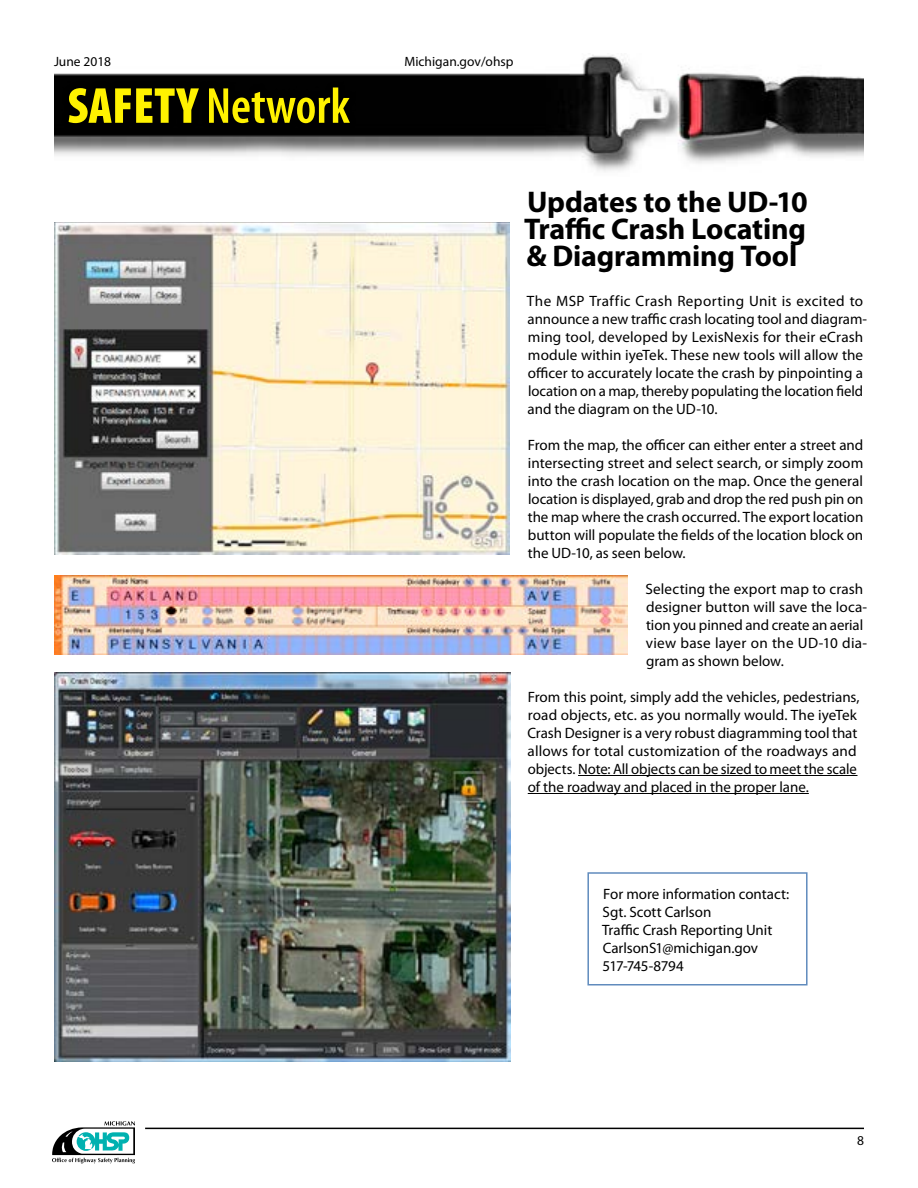
<style>
.page{position:relative;width:918px;height:1188px;background:#fff}
.page>*{position:absolute;margin:0;border:0;box-sizing:border-box;transform-origin:0 0}
.t1{font:600 condensed 51px "Myriad Pro";color:#fff200}
.t2{font:700 30px/27px "Myriad Pro";letter-spacing:-.005em;color:#000;text-align:justify}
.t3{font:15px/18px "Myriad Pro";color:#000}
.t4{font:13.5px "Myriad Pro";color:#000}
.s1{font-weight:900}
</style>
<div class="page">
<img style="left:54px;top:55px;width:810px;height:117px">
<div style="left:62px;top:81px;width:294px;height:48px;background:#000"></div>
<svg style="left:52px;top:1121px;width:83px;height:43px"></svg>
<hr style="left:145px;top:1128px;width:719px;height:1px;background:#000">
<img style="left:54px;top:222px;width:455px;height:333px">
<hr style="left:578px;top:775px;width:280px;height:1px;background:#000">
<hr style="left:528px;top:793px;width:281px;height:1px;background:#000">
<img style="left:54px;top:672px;width:457px;height:390px">
<img style="left:54px;top:576px;width:573px;height:78px">
<div style="left:587px;top:872px;width:221px;height:114px;border:2px solid #608bbd"></div>
<p class="t4" style="left:54px;top:53px;width:59px">June 2018</p>
<p class="t4" style="left:404px;top:53px;width:111px">Michigan.gov/ohsp</p>
<h1 class="t1" style="left:68px;top:74px;width:284px"><span class="s1">SAFETY</span> Network</h1>
<h2 class="t2" style="left:524px;top:187px;width:285px">Updates to the UD-10<br>Traffic Crash Locating &amp; Diagramming Tool</h2>
<p class="t3" style="left:527px;top:292px;width:342px">The MSP Traffic Crash Reporting Unit is excited to announce a new traffic crash locating tool and diagram&shy;ming tool, developed by LexisNexis for their eCrash module within iyeTek. These new tools will allow the officer to accurately locate the crash by pinpointing a location on a map, thereby populating the location field and the diagram on the UD-10.</p>
<p class="t3" style="left:528px;top:436px;width:337px;text-align:justify">From the map, the officer can either enter a street and intersecting street and select search, or simply zoom into the crash location on the map. Once the general location is displayed, grab and drop the red push pin on the map where the crash occurred. The export location button will populate the fields of the location block on the UD-10, as seen below.</p>
<p class="t3" style="left:646px;top:580px;width:223px">Selecting the export map to crash designer button will save the loca&shy;tion you pinned and create an aerial view base layer on the UD-10 dia&shy;gram as shown below.</p>
<p class="t3" style="left:527px;top:688px;width:334px">From this point, simply add the vehicles, pedestrians, road objects, etc. as you normally would. The iyeTek Crash Designer is a very robust diagramming tool that allows for total customization of the roadways and objects. Note: All objects can be sized to meet the scale of the roadway and placed in the proper lane.</p>
<p class="t3" style="left:602px;top:884px;width:188px">For more information contact:<br>Sgt. Scott Carlson<br>Traffic Crash Reporting Unit<br>CarlsonS1@michigan.gov<br>517-745-8794</p>
<p class="t4" style="left:857px;top:1133px;width:8px">8</p>
</div>
